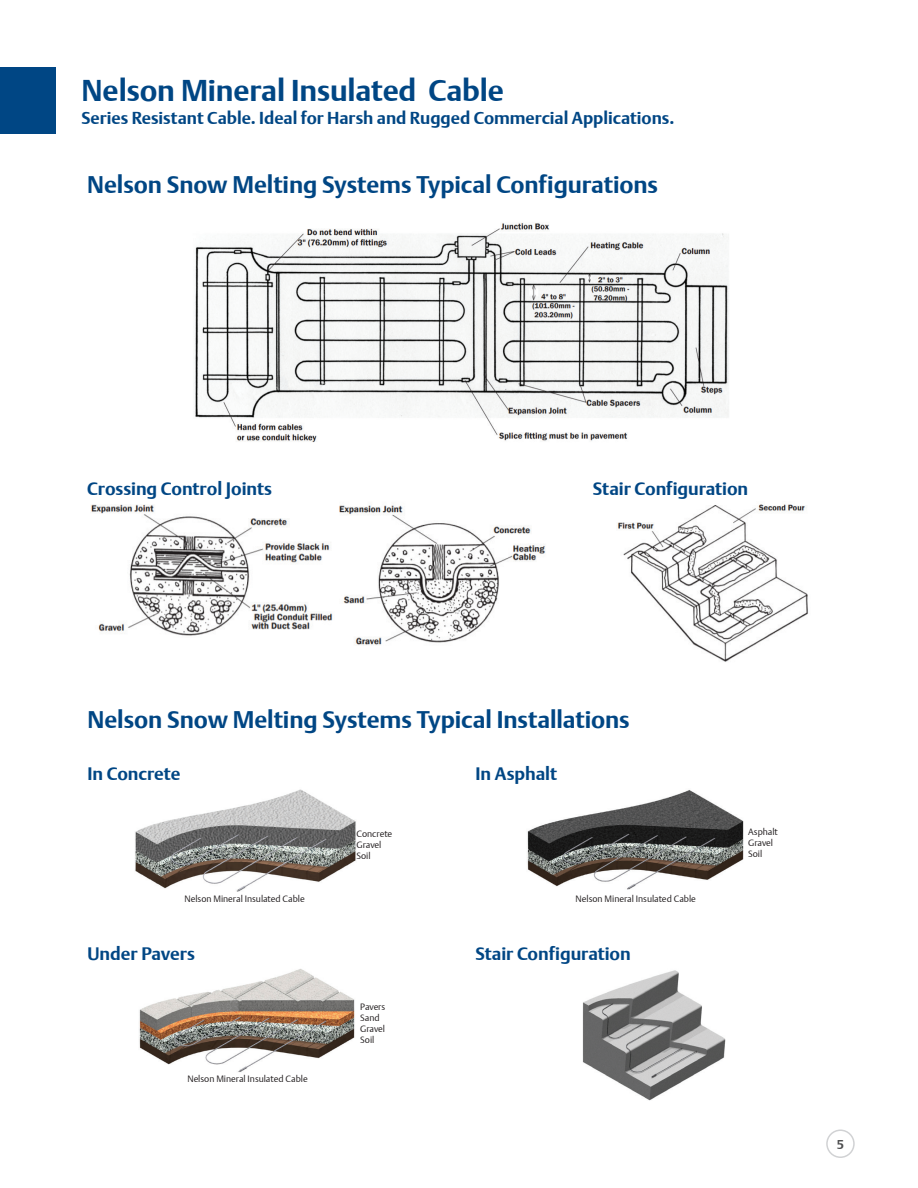
<style>
.page{position:relative;width:918px;height:1188px;background:#fff}
.page>*{position:absolute;margin:0;border:0;box-sizing:border-box;transform-origin:0 0}
.t1{font:700 30px "DTL Argo T";letter-spacing:-.005em;color:#004684}
.t2{font:700 24px "DTL Argo T";letter-spacing:-.005em;color:#004684}
.t3{font:700 18px "DTL Argo T";letter-spacing:-.005em;color:#004684}
.t4{font:700 17.25px "DTL Argo T";color:#004684}
.t5{font:700 12.75px "DTL Argo T";color:#4b4c4d}
.t6{font:9.15px/10.9px "DTL Argo T Light";color:#231f20}
</style>
<div class="page">
<div style="left:826px;top:1129px;width:29px;height:29px;border:2px solid #d1d2d4;border-radius:50%"></div>
<div style="left:0;top:67px;width:55px;height:67px;background:#004684"></div>
<img style="left:194px;top:223px;width:535px;height:219px">
<img style="left:91px;top:504px;width:242px;height:132px">
<img style="left:339px;top:505px;width:206px;height:140px">
<img style="left:617px;top:504px;width:192px;height:158px">
<img style="left:135px;top:789px;width:221px;height:103px">
<img style="left:527px;top:790px;width:217px;height:100px">
<img style="left:139px;top:969px;width:216px;height:103px">
<img style="left:582px;top:970px;width:143px;height:131px">
<h1 class="t1" style="left:82px;top:73px;width:424px">Nelson Mineral Insulated Cable</h1>
<h3 class="t4" style="left:82px;top:107px;width:595px">Series Resistant Cable. Ideal for Harsh and Rugged Commercial Applications.</h3>
<h2 class="t2" style="left:87px;top:171px;width:572px">Nelson Snow Melting Systems Typical Configurations</h2>
<h3 class="t3" style="left:87px;top:478px;width:186px">Crossing Control Joints</h3>
<h3 class="t3" style="left:593px;top:478px;width:157px">Stair Configuration</h3>
<h2 class="t2" style="left:88px;top:706px;width:544px">Nelson Snow Melting Systems Typical Installations</h2>
<h3 class="t3" style="left:88px;top:763px;width:94px">In Concrete</h3>
<h3 class="t3" style="left:475px;top:763px;width:83px">In Asphalt</h3>
<p class="t6" style="left:184px;top:893px;width:122px">Nelson Mineral Insulated Cable</p>
<p class="t6" style="left:357px;top:828px;width:37px">Concrete<br>Gravel<br>Soil</p>
<p class="t6" style="left:576px;top:893px;width:122px">Nelson Mineral Insulated Cable</p>
<h3 class="t3" style="left:88px;top:943px;width:109px">Under Pavers</h3>
<h3 class="t3" style="left:475px;top:943px;width:157px">Stair Configuration</h3>
<p class="t6" style="left:187px;top:1073px;width:122px">Nelson Mineral Insulated Cable</p>
<p class="t6" style="left:360px;top:1001px;width:27px">Pavers<br>Sand<br>Gravel<br>Soil</p>
<p class="t6" style="left:748px;top:826px;width:31px">Asphalt<br>Gravel<br>Soil</p>
<h3 class="t5" style="left:837px;top:1137px;width:9px">5</h3>
</div>
